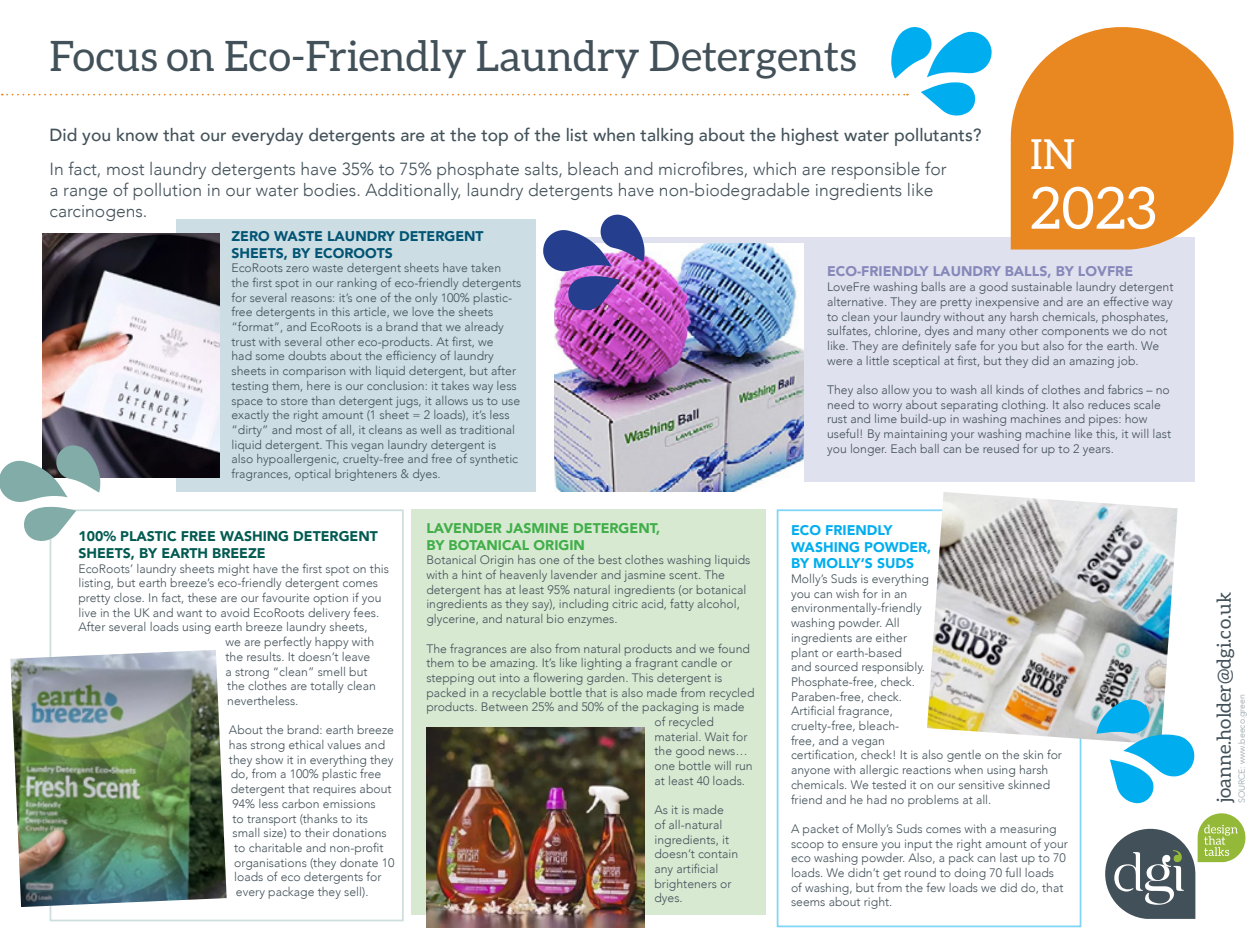
<style>
.page{position:relative;width:1260px;height:945px;background:#fff}
.page>*{position:absolute;margin:0;border:0;box-sizing:border-box;transform-origin:0 0}
.t1{font:58.1px "Aleo";color:#fff}
.t2{font:42px "Aleo";color:#425159}
.t3{font:41.48px "Aleo";color:#fff}
.t4{font:19.25px "Aleo";color:#425159}
.t5{font:300 17.5px/21px "Avenir";color:#425159}
.t6{font:500 17.5px "Avenir";color:#425159}
.t7{font:900 14px/16.8px "Avenir";color:#025a51}
.t8{font:900 14px/16.8px "Avenir";color:#40ae49}
.t9{font:900 14px/16.8px "Avenir";color:#015473}
.t10{font:900 14px/16.8px "Avenir";color:#00aeef}
.t11{font:900 14px "Avenir";color:#8688ba}
.t12{font:300 12.25px/14.7px "Avenir";color:#425159}
.t13{font:300 8.75px "Avenir";color:#94a2aa}
</style>
<div class="page">
<div style="left:571px;top:237px;width:623px;height:244px;background:#e0e1ee"></div>
<div style="left:777px;top:509px;width:304px;height:418px;background:#fff;border:2px solid #80d4f7"></div>
<div style="left:411px;top:509px;width:354px;height:406px;background:#d8e9d2"></div>
<div style="left:50px;top:509px;width:354px;height:412px;background:#fff;border:2px solid #cddedc"></div>
<svg style="left:1105px;top:813px;width:141px;height:106px"></svg>
<svg style="left:1010px;top:27px;width:224px;height:223px;fill:#e98721"></svg>
<img style="left:10px;top:650px;width:217px;height:257px">
<img style="left:927px;top:492px;width:251px;height:252px">
<img style="left:426px;top:727px;width:219px;height:200px">
<div style="left:177px;top:219px;width:359px;height:273px;background:#ccdde3"></div>
<img style="left:42px;top:233px;width:177px;height:244px">
<img style="left:554px;top:243px;width:250px;height:249px">
<svg style="left:2px;top:27px;width:990px;height:89px"></svg>
<svg style="left:1096px;top:699px;width:98px;height:104px"></svg>
<svg style="left:0;top:445px;width:100px;height:96px"></svg>
<img style="left:543px;top:215px;width:102px;height:95px">
<p class="t2" style="left:50px;top:32px;width:809px">Focus on Eco-Friendly Laundry Detergents</p>
<p class="t6" style="left:50px;top:120px;width:933px">Did you know that our everyday detergents are at the top of the list when talking about the highest water pollutants?</p>
<p class="t5" style="left:50px;top:158px;width:899px">In fact, most laundry detergents have 35% to 75% phosphate salts, bleach and microfibres, which are responsible for a range of pollution in our water bodies. Additionally, laundry detergents have non-biodegradable ingredients like carcinogens.</p>
<p class="t3" style="left:1030px;top:130px;width:46px">IN</p>
<p class="t1" style="left:1030px;top:175px;width:128px">2023</p>
<p class="t9" style="left:232px;top:227px;width:254px">ZERO WASTE LAUNDRY DETERGENT<br>SHEETS, BY ECOROOTS</p>
<p class="t12" style="left:232px;top:261px;width:291px">EcoRoots zero waste detergent sheets have taken the first spot in our ranking of eco-friendly detergents for several reasons: it’s one of the only 100% plastic&shy;free detergents in this article, we love the sheets “format”, and EcoRoots is a brand that we already trust with several other eco-products. At first, we<br>had some doubts about the efficiency of laundry sheets in comparison with liquid detergent, but after testing them, here is our conclusion: it takes way less space to store than detergent jugs, it allows us to use exactly the right amount (1 sheet = 2 loads), it’s less “dirty” and most of all, it cleans as well as traditional liquid detergent. This vegan laundry detergent is<br>also hypoallergenic, cruelty-free and free of synthetic fragrances, optical brighteners &amp; dyes.</p>
<p class="t11" style="left:827px;top:260px;width:308px">ECO-FRIENDLY LAUNDRY BALLS, BY LOVFRE</p>
<p class="t12" style="left:827px;top:280px;width:348px">LoveFre washing balls are a good sustainable laundry detergent alternative. They are pretty inexpensive and are an effective way to clean your laundry without any harsh chemicals, phosphates, sulfates, chlorine, dyes and many other components we do not like. They are definitely safe for you but also for the earth. We were a little sceptical at first, but they did an amazing job.</p>
<p class="t12" style="left:827px;top:383px;width:346px">They also allow you to wash all kinds of clothes and fabrics – no need to worry about separating clothing. It also reduces scale rust and lime build-up in washing machines and pipes: how useful! By maintaining your washing machine like this, it will last you longer. Each ball can be reused for up to 2 years.</p>
<p class="t7" style="left:78px;top:527px;width:301px">100% PLASTIC FREE WASHING DETERGENT<br>SHEETS, BY EARTH BREEZE</p>
<p class="t12" style="left:78px;top:561px;width:312px">EcoRoots’ laundry sheets might have the first spot on this</p>
<p class="t12" style="left:78px;top:576px;width:301px">listing, but earth breeze’s eco-friendly detergent comes</p>
<p class="t12" style="left:78px;top:590px;width:305px">pretty close. In fact, these are our favourite option if you</p>
<p class="t12" style="left:78px;top:605px;width:302px">live in the UK and want to avoid EcoRoots delivery fees.</p>
<p class="t12" style="left:78px;top:620px;width:291px">After several loads using earth breeze laundry sheets,</p>
<p class="t12" style="left:225px;top:635px;width:150px">we are perfectly happy with</p>
<p class="t12" style="left:225px;top:649px;width:146px">the results. It doesn’t leave</p>
<p class="t12" style="left:225px;top:664px;width:144px">a strong “clean” smell but</p>
<p class="t12" style="left:227px;top:679px;width:150px">the clothes are totally clean</p>
<p class="t12" style="left:227px;top:693px;width:73px">nevertheless.</p>
<p class="t12" style="left:229px;top:723px;width:167px">About the brand: earth breeze</p>
<p class="t12" style="left:229px;top:737px;width:158px">has strong ethical values and</p>
<p class="t12" style="left:229px;top:752px;width:166px">they show it in everything they</p>
<p class="t12" style="left:231px;top:767px;width:152px">do, from a 100% plastic free</p>
<p class="t12" style="left:231px;top:782px;width:162px">detergent that requires about</p>
<p class="t12" style="left:232px;top:796px;width:145px">94% less carbon emissions</p>
<p class="t12" style="left:232px;top:811px;width:137px">to transport (thanks to its</p>
<p class="t12" style="left:232px;top:826px;width:156px">small size) to their donations</p>
<p class="t12" style="left:234px;top:840px;width:151px">to charitable and non-profit</p>
<p class="t12" style="left:234px;top:855px;width:162px">organisations (they donate 10</p>
<p class="t12" style="left:234px;top:870px;width:149px">loads of eco detergents for</p>
<p class="t12" style="left:236px;top:884px;width:134px">every package they sell).</p>
<p class="t8" style="left:426px;top:519px;width:236px">LAVENDER JASMINE DETERGENT,<br>BY BOTANICAL ORIGIN</p>
<p class="t12" style="left:426px;top:553px;width:326px">Botanical Origin has one of the best clothes washing liquids with a hint of heavenly lavender and jasmine scent. The detergent has at least 95% natural ingredients (or botanical ingredients as they say), including citric acid, fatty alcohol, glycerine, and natural bio enzymes.</p>
<p class="t12" style="left:426px;top:641px;width:325px">The fragrances are also from natural products and we found</p>
<p class="t12" style="left:426px;top:656px;width:307px">them to be amazing. It’s like lighting a fragrant candle or</p>
<p class="t12" style="left:426px;top:670px;width:298px">stepping out into a flowering garden. This detergent is</p>
<p class="t12" style="left:426px;top:685px;width:330px">packed in a recyclable bottle that is also made from recycled</p>
<p class="t12" style="left:426px;top:700px;width:320px">products. Between 25% and 50% of the packaging is made</p>
<p class="t12" style="left:654px;top:714px;width:61px">of recycled</p>
<p class="t12" style="left:654px;top:729px;width:95px">material. Wait for</p>
<p class="t12" style="left:654px;top:744px;width:95px">the good news…</p>
<p class="t12" style="left:654px;top:759px;width:100px">one bottle will run</p>
<p class="t12" style="left:654px;top:773px;width:92px">at least 40 loads.</p>
<p class="t12" style="left:654px;top:803px;width:85px">As it is made<br>of all-natural ingredients, it doesn’t contain any artificial brighteners or dyes.</p>
<p class="t10" style="left:791px;top:521px;width:142px">ECO FRIENDLY<br>WASHING POWDER,<br>BY MOLLY’S SUDS</p>
<p class="t12" style="left:791px;top:571px;width:273px">Molly’s Suds is everything<br>you can wish for in an<br>environmentally-friendly<br>washing powder. All<br>ingredients are either<br>plant or earth-based<br>and sourced responsibly.<br>Phosphate-free, check.<br>Paraben-free, check.<br>Artificial fragrance,<br>cruelty-free, bleach-<br>free, and a vegan<br>certification, check! It is also gentle on the skin for anyone with allergic reactions when using harsh chemicals. We tested it on our sensitive skinned friend and he had no problems at all.</p>
<p class="t12" style="left:791px;top:821px;width:278px">A packet of Molly’s Suds comes with a measuring scoop to ensure you input the right amount of your eco washing powder. Also, a pack can last up to 70 loads. We didn’t get round to doing 70 full loads of washing, but from the few loads we did do, that seems about right.</p>
<p class="t4" style="left:1213px;top:803px;width:212px;rotate:-90deg">joanne.holder@dgi.co.uk</p>
<p class="t13" style="left:1237px;top:803px;width:110px;rotate:-90deg">SOURCE: www.beeco.green</p>
</div>
